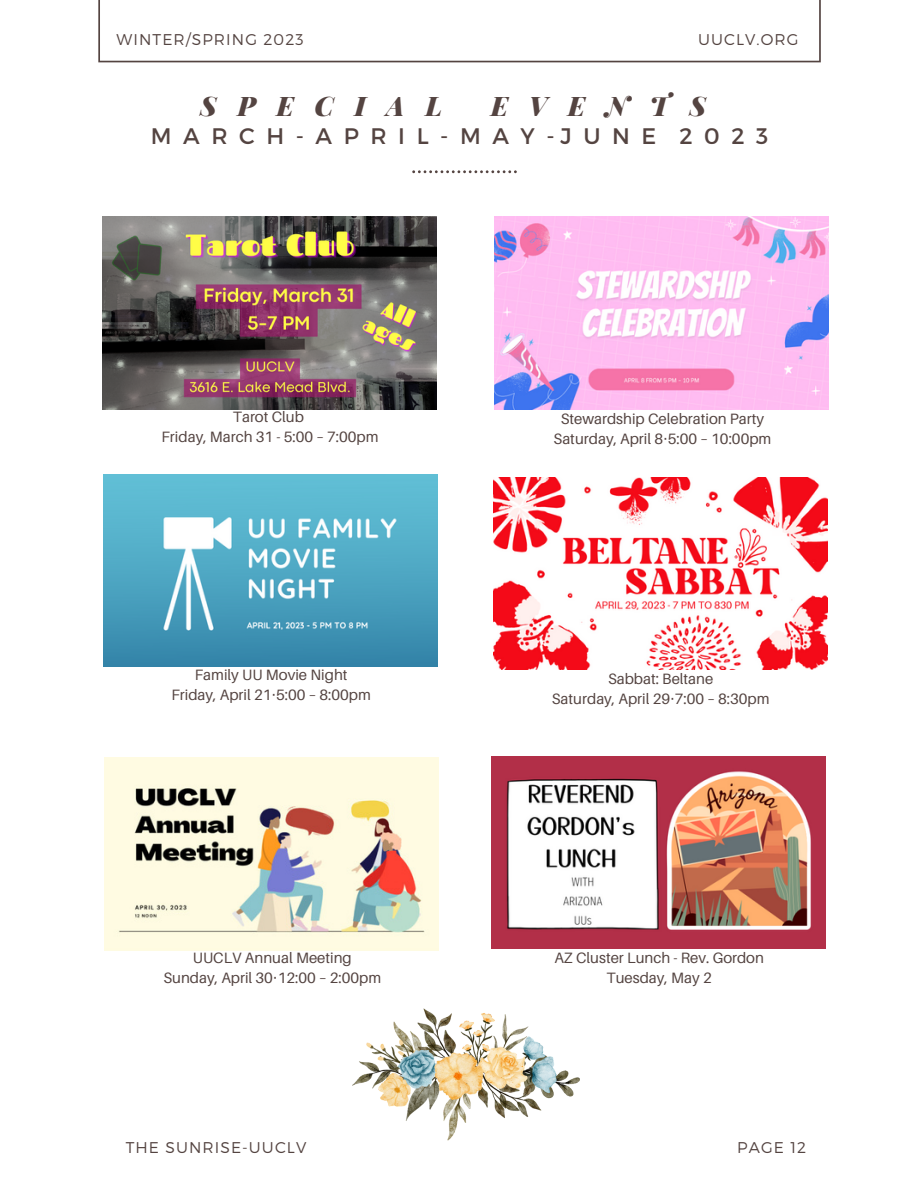
<style>
.page{position:relative;width:918px;height:1188px;background:#fff}
.page>*{position:absolute;margin:0;border:0;box-sizing:border-box;transform-origin:0 0}
.t1{font:italic 900 27px "Playfair Display";letter-spacing:.77em;color:#544441}
.t2{font:22.5px "Montserrat";letter-spacing:.515em;color:#544441}
.t3{font:300 15.6px "Montserrat";letter-spacing:.07em;color:#544441}
.t4{font:15px/20.2px "Aileron";color:#544441;text-align:center}
.s1{font-family:"DejaVu Sans"}
</style>
<div class="page">
<svg style="left:412px;top:170px;width:105px;height:3px"></svg>
<img style="left:102px;top:217px;width:335px;height:192px">
<img style="left:103px;top:474px;width:334px;height:193px">
<img style="left:494px;top:217px;width:334px;height:192px">
<img style="left:494px;top:477px;width:334px;height:193px">
<img style="left:491px;top:756px;width:334px;height:193px">
<img style="left:352px;top:1008px;width:228px;height:133px">
<img style="left:104px;top:758px;width:334px;height:192px">
<p class="t3" style="left:117px;top:29px;width:189px">WINTER/SPRING 2023</p>
<p class="t3" style="left:698px;top:29px;width:102px">UUCLV.ORG</p>
<h1 class="t1" style="left:200px;top:87px;width:244px">SPECIAL</h1>
<h1 class="t1" style="left:491px;top:87px;width:217px">EVENTS</h1>
<h2 class="t2" style="left:151px;top:121px;width:619px">MARCH-APRIL-MAY-JUNE 2023</h2>
<p class="t4" style="left:161px;top:406px;width:219px">Tarot Club<br>Friday, March 31 - 5:00 – 7:00pm</p>
<p class="t4" style="left:554px;top:408px;width:219px">Stewardship Celebration Party<br>Saturday, April 8<span class="s1">⋅</span>5:00 – 10:00pm</p>
<p class="t4" style="left:171px;top:664px;width:201px">Family UU Movie Night<br>Friday, April 21<span class="s1">⋅</span>5:00 – 8:00pm</p>
<p class="t4" style="left:163px;top:947px;width:219px">UUCLV Annual Meeting<br>Sunday, April 30<span class="s1">⋅</span>12:00 – 2:00pm</p>
<p class="t4" style="left:552px;top:668px;width:219px">Sabbat: Beltane<br>Saturday, April 29<span class="s1">⋅</span>7:00 – 8:30pm</p>
<p class="t4" style="left:554px;top:947px;width:211px">AZ Cluster Lunch - Rev. Gordon<br>Tuesday, May 2</p>
<p class="t3" style="left:126px;top:1137px;width:182px">THE SUNRISE-UUCLV</p>
<p class="t3" style="left:737px;top:1138px;width:70px">PAGE 12</p>
</div>
